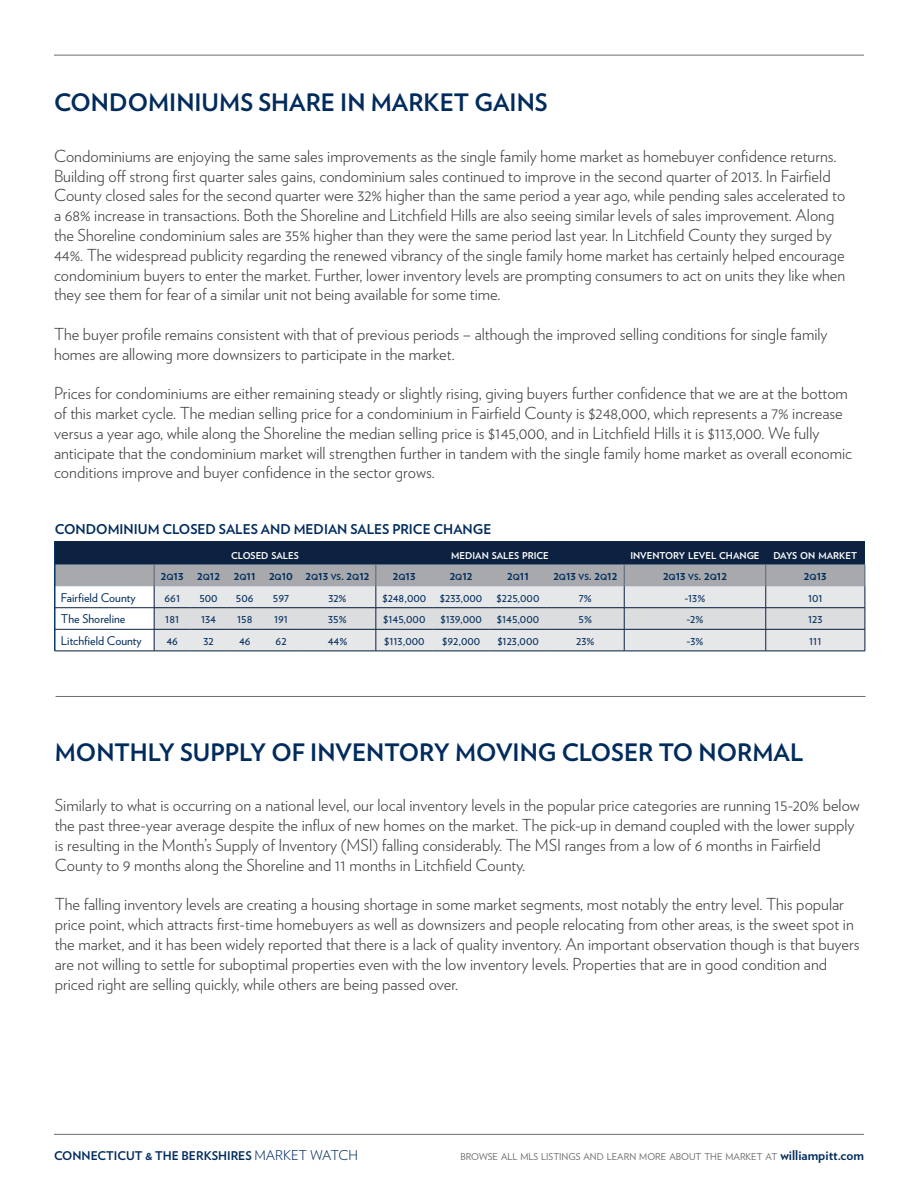
<style>
.page{position:relative;width:918px;height:1188px;background:#fff}
.page>*{position:absolute;margin:0;border:0;box-sizing:border-box;transform-origin:0 0}
.t1{font:700 24px "Verlag";color:#002b5c}
.t2{font:300 16.5px/19.8px "Verlag";color:#414042}
.t3{font:700 13.5px "Verlag";color:#002b5c}
.t4{font:12px "Verlag";color:#002b5c}
.t5{font:700 12px "Verlag";color:#002b5c}
.t6{font:12px "Verlag";color:#002b5c}
.t7{font:700 12px "Verlag";color:#002b5c}
.t8{font:9.45px "Verlag";color:#6d6e71}
.t9{font:700 9.45px "Verlag";color:#fff}
.s1{font-size:8.4px}
.s2{font-weight:300;font-size:13.5px}
.s3{font-weight:700;font-size:13.5px;color:#002b5c}
</style>
<div class="page">
<hr style="left:54px;top:1134px;width:810px;height:1px;background:#6d6e71">
<hr style="left:56px;top:696px;width:810px;height:1px;background:#6d6e71">
<hr style="left:54px;top:55px;width:810px;height:1px;background:#6d6e71">
<hr style="left:55px;top:651px;width:99px;height:1px;background:#0d2240">
<hr style="left:154px;top:651px;width:36px;height:1px;background:#0d2240">
<hr style="left:190px;top:651px;width:37px;height:1px;background:#0d2240">
<hr style="left:227px;top:651px;width:36px;height:1px;background:#0d2240">
<hr style="left:376px;top:651px;width:57px;height:1px;background:#0d2240">
<hr style="left:546px;top:651px;width:78px;height:1px;background:#0d2240">
<hr style="left:624px;top:651px;width:142px;height:1px;background:#0d2240">
<hr style="left:766px;top:651px;width:99px;height:1px;background:#0d2240">
<hr style="left:55px;top:541px;width:99px;height:1px;background:#0d2240">
<hr style="left:154px;top:541px;width:36px;height:1px;background:#0d2240">
<hr style="left:190px;top:541px;width:37px;height:1px;background:#0d2240">
<hr style="left:227px;top:541px;width:36px;height:1px;background:#0d2240">
<hr style="left:263px;top:541px;width:36px;height:1px;background:#0d2240">
<hr style="left:299px;top:541px;width:77px;height:1px;background:#0d2240">
<hr style="left:376px;top:541px;width:57px;height:1px;background:#0d2240">
<hr style="left:433px;top:541px;width:57px;height:1px;background:#0d2240">
<hr style="left:490px;top:541px;width:56px;height:1px;background:#0d2240">
<hr style="left:546px;top:541px;width:78px;height:1px;background:#0d2240">
<hr style="left:624px;top:541px;width:142px;height:1px;background:#0d2240">
<hr style="left:766px;top:541px;width:99px;height:1px;background:#0d2240">
<svg style="left:55px;top:542px;width:811px;height:109px;background:#a6acb5"></svg>
<hr style="left:299px;top:607px;width:77px;height:1px;background:#0d2240">
<hr style="left:299px;top:629px;width:77px;height:1px;background:#0d2240">
<hr style="left:299px;top:651px;width:77px;height:1px;background:#0d2240">
<hr style="left:433px;top:607px;width:57px;height:1px;background:#0d2240">
<hr style="left:490px;top:607px;width:56px;height:1px;background:#0d2240">
<hr style="left:433px;top:629px;width:57px;height:1px;background:#0d2240">
<hr style="left:490px;top:629px;width:56px;height:1px;background:#0d2240">
<hr style="left:433px;top:651px;width:57px;height:1px;background:#0d2240">
<hr style="left:490px;top:651px;width:56px;height:1px;background:#0d2240">
<hr style="left:263px;top:607px;width:36px;height:1px;background:#0d2240">
<hr style="left:263px;top:629px;width:36px;height:1px;background:#0d2240">
<hr style="left:263px;top:651px;width:36px;height:1px;background:#0d2240">
<h1 class="t1" style="left:54px;top:93px;width:495px">CONDOMINIUMS SHARE IN MARKET GAINS</h1>
<p class="t2" style="left:54px;top:148px;width:793px">Condominiums are enjoying the same sales improvements as the single family home market as homebuyer confidence returns.<br>Building off strong first quarter sales gains, condominium sales continued to improve in the second quarter of 2013. In Fairfield County closed sales for the second quarter were 32% higher than the same period a year ago, while pending sales accelerated to a 68% increase in transactions. Both the Shoreline and Litchfield Hills are also seeing similar levels of sales improvement. Along the Shoreline condominium sales are 35% higher than they were the same period last year. In Litchfield County they surged by 44%. The widespread publicity regarding the renewed vibrancy of the single family home market has certainly helped encourage condominium buyers to enter the market. Further, lower inventory levels are prompting consumers to act on units they like when they see them for fear of a similar unit not being available for some time.</p>
<p class="t2" style="left:54px;top:326px;width:775px">The buyer profile remains consistent with that of previous periods – although the improved selling conditions for single family homes are allowing more downsizers to participate in the market.</p>
<p class="t2" style="left:54px;top:385px;width:800px">Prices for condominiums are either remaining steady or slightly rising, giving buyers further confidence that we are at the bottom of this market cycle. The median selling price for a condominium in Fairfield County is $248,000, which represents a 7% increase versus a year ago, while along the Shoreline the median selling price is $145,000, and in Litchfield Hills it is $113,000. We fully anticipate that the condominium market will strengthen further in tandem with the single family home market as overall economic conditions improve and buyer confidence in the sector grows.</p>
<p class="t3" style="left:55px;top:524px;width:438px">CONDOMINIUM CLOSED SALES AND MEDIAN SALES PRICE CHANGE</p>
<p class="t9" style="left:231px;top:551px;width:69px">CLOSED SALES</p>
<p class="t9" style="left:451px;top:551px;width:99px">MEDIAN SALES PRICE</p>
<p class="t9" style="left:630px;top:551px;width:131px">INVENTORY LEVEL CHANGE</p>
<p class="t9" style="left:773px;top:551px;width:85px">DAYS ON MARKET</p>
<p class="t5" style="left:161px;top:571px;width:210px">2<span class="s1">Q</span>13 2<span class="s1">Q</span>12 2<span class="s1">Q</span>11 2<span class="s1">Q</span>10 2<span class="s1">Q</span>13 <span class="s1">VS</span>. 2<span class="s1">Q</span>12</p>
<p class="t5" style="left:393px;top:571px;width:24px">2<span class="s1">Q</span>13</p>
<p class="t5" style="left:450px;top:571px;width:24px">2<span class="s1">Q</span>12</p>
<p class="t5" style="left:507px;top:571px;width:23px">2<span class="s1">Q</span>11</p>
<p class="t5" style="left:553px;top:571px;width:65px">2<span class="s1">Q</span>13 <span class="s1">VS</span>. 2<span class="s1">Q</span>12</p>
<p class="t5" style="left:663px;top:571px;width:65px">2<span class="s1">Q</span>13 <span class="s1">VS</span>. 2<span class="s1">Q</span>12</p>
<p class="t5" style="left:804px;top:571px;width:24px">2<span class="s1">Q</span>13</p>
<p class="t6" style="left:61px;top:593px;width:76px">Fairfield County</p>
<p class="t4" style="left:164px;top:593px;width:17px">661</p>
<p class="t4" style="left:199px;top:593px;width:20px">500</p>
<p class="t4" style="left:236px;top:593px;width:19px">506</p>
<p class="t4" style="left:273px;top:593px;width:18px">597</p>
<p class="t4" style="left:328px;top:593px;width:20px">32%</p>
<p class="t4" style="left:382px;top:593px;width:158px">$248,000 $233,000 $225,000</p>
<p class="t4" style="left:579px;top:593px;width:15px">7%</p>
<p class="t4" style="left:685px;top:593px;width:22px">-13%</p>
<p class="t4" style="left:808px;top:593px;width:16px">101</p>
<p class="t6" style="left:61px;top:614px;width:66px">The Shoreline</p>
<p class="t4" style="left:165px;top:614px;width:15px">181</p>
<p class="t4" style="left:201px;top:614px;width:16px">134</p>
<p class="t4" style="left:237px;top:614px;width:17px">158</p>
<p class="t4" style="left:274px;top:614px;width:15px">191</p>
<p class="t4" style="left:328px;top:614px;width:20px">35%</p>
<p class="t4" style="left:383px;top:614px;width:44px">$145,000</p>
<p class="t4" style="left:441px;top:614px;width:43px">$139,000</p>
<p class="t4" style="left:497px;top:614px;width:44px">$145,000</p>
<p class="t4" style="left:579px;top:614px;width:15px">5%</p>
<p class="t4" style="left:687px;top:614px;width:18px">-2%</p>
<p class="t4" style="left:808px;top:614px;width:16px">123</p>
<p class="t6" style="left:61px;top:636px;width:82px">Litchfield County</p>
<p class="t4" style="left:166px;top:636px;width:13px">46</p>
<p class="t4" style="left:203px;top:636px;width:12px">32</p>
<p class="t4" style="left:239px;top:636px;width:13px">46</p>
<p class="t4" style="left:276px;top:636px;width:13px">62</p>
<p class="t4" style="left:328px;top:636px;width:21px">44%</p>
<p class="t4" style="left:384px;top:636px;width:42px">$113,000</p>
<p class="t4" style="left:442px;top:636px;width:39px">$92,000</p>
<p class="t4" style="left:497px;top:636px;width:43px">$123,000</p>
<p class="t4" style="left:576px;top:636px;width:20px">23%</p>
<p class="t4" style="left:686px;top:636px;width:19px">-3%</p>
<p class="t4" style="left:809px;top:636px;width:14px">111</p>
<h1 class="t1" style="left:55px;top:743px;width:750px">MONTHLY SUPPLY OF INVENTORY MOVING CLOSER TO NORMAL</h1>
<p class="t2" style="left:55px;top:797px;width:807px">Similarly to what is occurring on a national level, our local inventory levels in the popular price categories are running 15-20% below the past three-year average despite the influx of new homes on the market. The pick-up in demand coupled with the lower supply is resulting in the Month’s Supply of Inventory (MSI) falling considerably. The MSI ranges from a low of 6 months in Fairfield County to 9 months along the Shoreline and 11 months in Litchfield County.</p>
<p class="t2" style="left:55px;top:896px;width:806px">The falling inventory levels are creating a housing shortage in some market segments, most notably the entry level. This popular price point, which attracts first-time homebuyers as well as downsizers and people relocating from other areas, is the sweet spot in the market, and it has been widely reported that there is a lack of quality inventory. An important observation though is that buyers are not willing to settle for suboptimal properties even with the low inventory levels. Properties that are in good condition and priced right are selling quickly, while others are being passed over.</p>
<p class="t7" style="left:54px;top:1151px;width:306px">CONNECTICUT &amp; THE BERKSHIRES <span class="s2">MARKET WATCH</span></p>
<p class="t8" style="left:461px;top:1153px;width:405px">BROWSE ALL MLS LISTINGS AND LEARN MORE ABOUT THE MARKET AT <span class="s3">williampitt.com</span></p>
</div>
